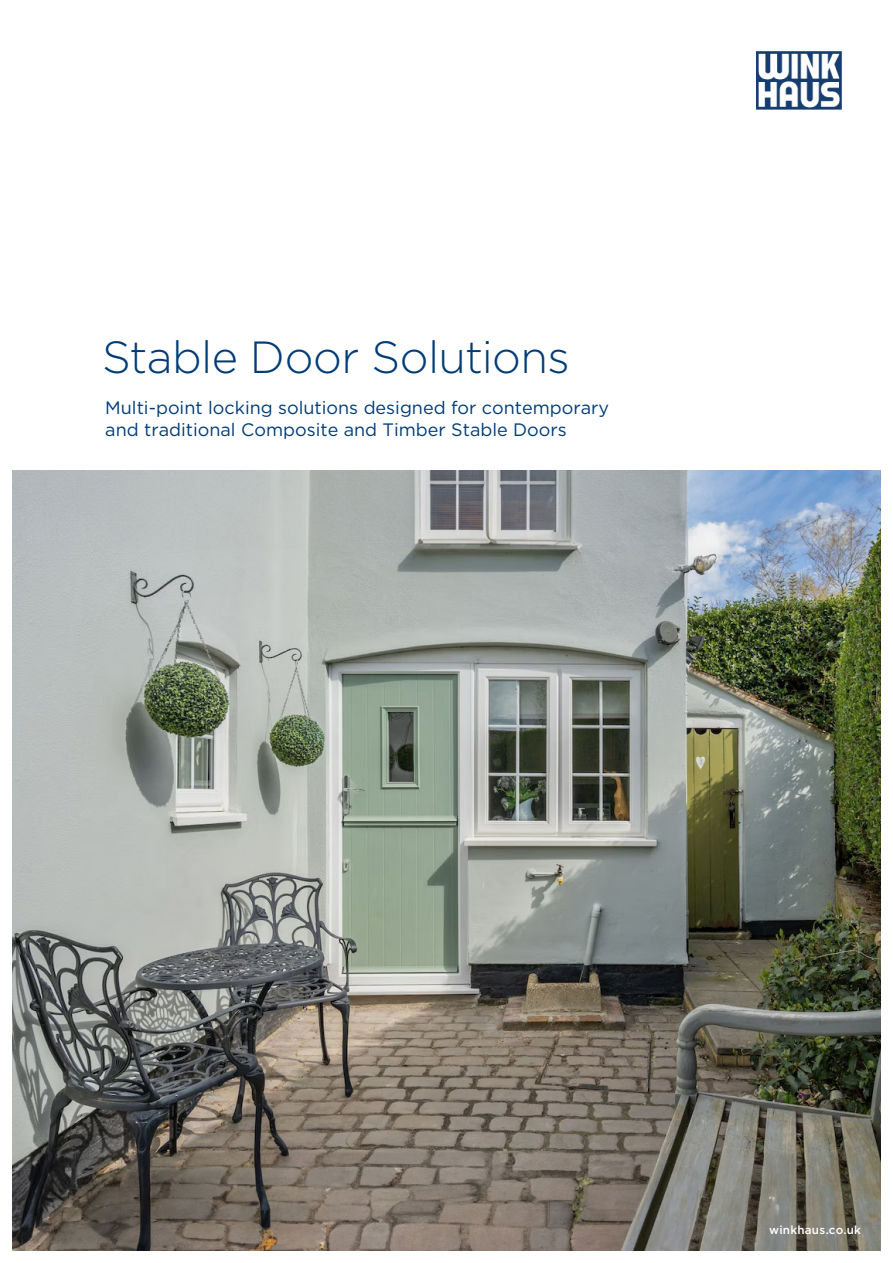
<style>
.page{position:relative;width:893px;height:1263px;background:#fff}
.page>*{position:absolute;margin:0;border:0;box-sizing:border-box;transform-origin:0 0}
.Headlinegröße_2_Blau_2016{font:300 45px "Gotham";letter-spacing:-.015em;color:#013c77}
.t1{font:18px "Gotham";color:#013c77}
._06-a_URL_Blau_2016{font:500 11.7px "Gotham";letter-spacing:.02em;color:#fff}
</style>
<div class="page">
<img style="left:13px;top:470px;width:867px;height:780px">
<img style="left:756px;top:51px;width:86px;height:59px">
<p class="Headlinegröße_2_Blau_2016" style="left:102px;top:329px;width:469px">Stable Door Solutions</p>
<p class="t1" style="left:105px;top:396px;width:505px">Multi-point locking solutions designed for contemporary</p>
<p class="t1" style="left:105px;top:418px;width:463px">and traditional Composite and Timber Stable Doors</p>
<p class="_06-a_URL_Blau_2016" style="left:769px;top:1222px;width:93px">winkhaus.co.uk</p>
</div>
